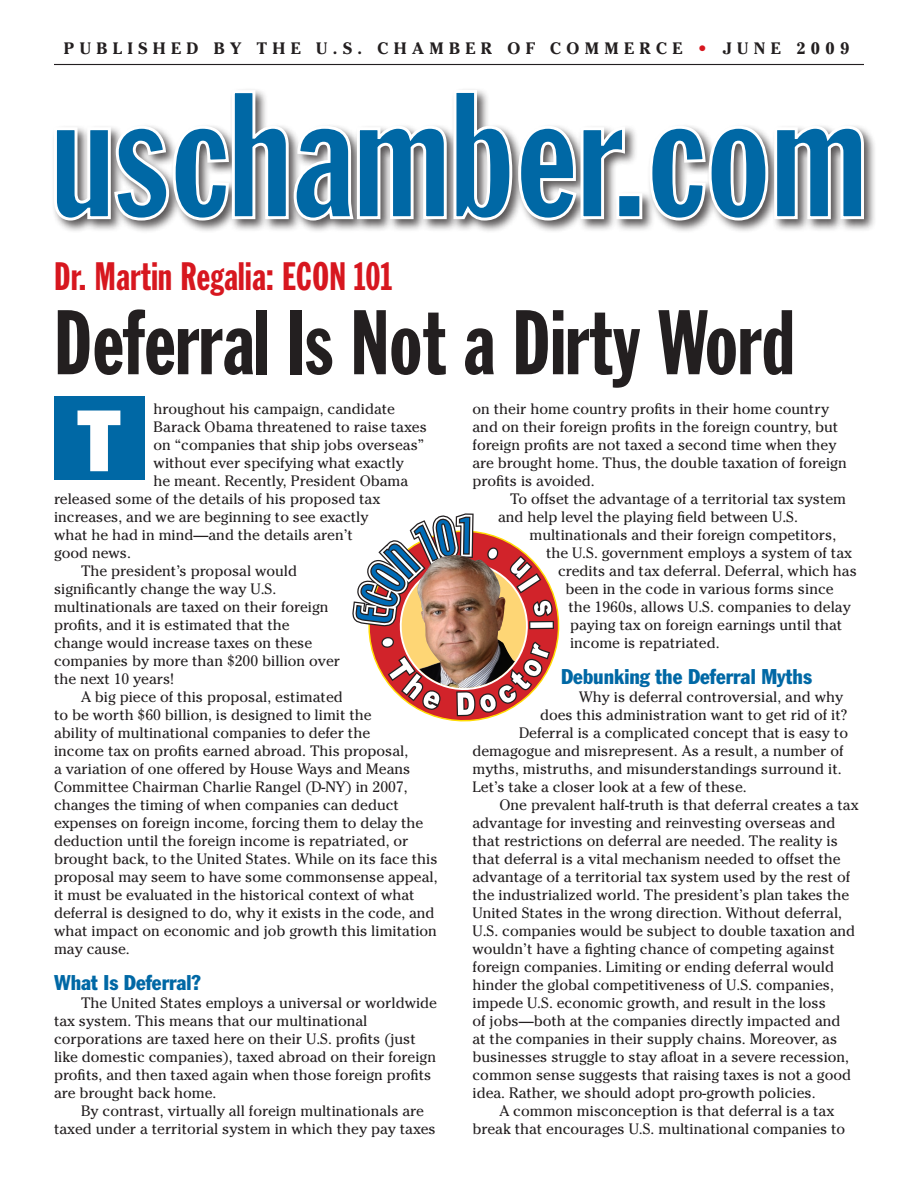
<style>
.page{position:relative;width:918px;height:1188px;background:#fff}
.page>*{position:absolute;margin:0;border:0;box-sizing:border-box;transform-origin:0 0}
._01_ECON__Header{font:90px "Franklin Gothic Extra Cond";color:#231f20}
.t1{font:800 88.5px "Franklin Gothic";color:#fff}
._02_Kicker{font:39px "Franklin Gothic Extra Cond";letter-spacing:.01em;color:#d7171f}
._04_Body__Sub_Head_A{font:condensed 21px "Franklin Gothic";color:#0068a5}
._02_BodyCopy__No_Ind{font:700 16.5px "Cheltenham";letter-spacing:.33em;color:#231f20}
._01_Body__Indent{font:15px/18px "Cheltenham";color:#231f20}
._02_BodyCopy__No_Ind-2{font:15px "Cheltenham";color:#231f20}
.s1{color:#d7171f}
</style>
<div class="page">
<svg style="left:352px;top:513px;width:207px;height:208px"></svg>
<img style="left:417px;top:555px;width:98px;height:140px">
<div style="left:54px;top:396px;width:90px;height:84px;background:#0068a5"></div>
<div style="left:51px;top:87px;width:826px;height:147px;background:#231f20;opacity:.75"></div>
<svg style="left:54px;top:90px;width:572px;height:131px"></svg>
<div style="left:616px;top:193px;width:26px;height:26px;background:#0068a5;border:3px solid #fff"></div>
<svg style="left:648px;top:124px;width:216px;height:97px"></svg>
<hr style="left:54px;top:64px;width:810px;height:1px;background:#231f20">
<p class="_02_BodyCopy__No_Ind" style="left:64px;top:38px;width:787px">PUBLISHED BY THE U.S. CHAMBER OF COMMERCE <span class="s1">•</span> JUNE 2009</p>
<p class="_02_Kicker" style="left:54px;top:256px;width:340px">Dr. Martin Regalia: ECON 101</p>
<p class="_01_ECON__Header" style="left:54px;top:295px;width:742px">Deferral Is Not a Dirty Word</p>
<p class="t1" style="left:77px;top:389px;width:46px">T</p>
<p class="_01_Body__Indent" style="left:472px;top:400px;width:376px">on their home country profits in their home country and on their foreign profits in the foreign country, but foreign profits are not taxed a second time when they are brought home. Thus, the double taxation of foreign profits is avoided.</p>
<p class="_01_Body__Indent" style="left:510px;top:490px;width:338px">To offset the advantage of a territorial tax system</p>
<p class="_01_Body__Indent" style="left:498px;top:508px;width:301px">and help level the playing field between U.S.</p>
<p class="_01_Body__Indent" style="left:530px;top:526px;width:308px">multinationals and their foreign competitors,</p>
<p class="_01_Body__Indent" style="left:546px;top:544px;width:307px">the U.S. government employs a system of tax</p>
<p class="_01_Body__Indent" style="left:558px;top:562px;width:300px">credits and tax deferral. Deferral, which has</p>
<p class="_01_Body__Indent" style="left:566px;top:580px;width:270px">been in the code in various forms since</p>
<p class="_01_Body__Indent" style="left:568px;top:598px;width:284px">the 1960s, allows U.S. companies to delay</p>
<p class="_01_Body__Indent" style="left:570px;top:616px;width:274px">paying tax on foreign earnings until that</p>
<p class="_01_Body__Indent" style="left:570px;top:634px;width:151px">income is repatriated.</p>
<p class="_04_Body__Sub_Head_A" style="left:561px;top:664px;width:252px">Debunking the Deferral Myths</p>
<p class="_01_Body__Indent" style="left:579px;top:688px;width:266px">Why is deferral controversial, and why</p>
<p class="_01_Body__Indent" style="left:540px;top:706px;width:309px">does this administration want to get rid of it?</p>
<p class="_01_Body__Indent" style="left:519px;top:724px;width:331px">Deferral is a complicated concept that is easy to</p>
<p class="_01_Body__Indent" style="left:472px;top:742px;width:373px">demagogue and misrepresent. As a result, a number of</p>
<p class="_01_Body__Indent" style="left:472px;top:760px;width:371px">myths, mistruths, and misunderstandings surround it.</p>
<p class="_01_Body__Indent" style="left:472px;top:778px;width:276px">Let’s take a closer look at a few of these.</p>
<p class="_01_Body__Indent" style="left:472px;top:796px;width:387px;text-indent:27px">One prevalent half-truth is that deferral creates a tax advantage for investing and reinvesting overseas and that restrictions on deferral are needed. The reality is that deferral is a vital mechanism needed to offset the advantage of a territorial tax system used by the rest of the industrialized world. The president’s plan takes the United States in the wrong direction. Without deferral, U.S. companies would be subject to double taxation and wouldn’t have a fighting chance of competing against foreign companies. Limiting or ending deferral would hinder the global competitiveness of U.S. companies, impede U.S. economic growth, and result in the loss<br>of jobs—both at the companies directly impacted and<br>at the companies in their supply chains. Moreover, as businesses struggle to stay afloat in a severe recession, common sense suggests that raising taxes is not a good idea. Rather, we should adopt pro-growth policies.</p>
<p class="_01_Body__Indent" style="left:472px;top:1102px;width:374px;text-indent:27px">A common misconception is that deferral is a tax break that encourages U.S. multinational companies to</p>
<p class="_02_BodyCopy__No_Ind-2" style="left:154px;top:400px;width:243px">hroughout his campaign, candidate</p>
<p class="_02_BodyCopy__No_Ind-2" style="left:154px;top:418px;width:275px">Barack Obama threatened to raise taxes</p>
<p class="_02_BodyCopy__No_Ind-2" style="left:154px;top:436px;width:272px">on “companies that ship jobs overseas”</p>
<p class="_02_BodyCopy__No_Ind-2" style="left:154px;top:454px;width:252px">without ever specifying what exactly</p>
<p class="_02_BodyCopy__No_Ind-2" style="left:154px;top:472px;width:256px">he meant. Recently, President Obama</p>
<p class="_02_BodyCopy__No_Ind-2" style="left:54px;top:490px;width:328px">released some of the details of his proposed tax</p>
<p class="_02_BodyCopy__No_Ind-2" style="left:54px;top:508px;width:316px">increases, and we are beginning to see exactly</p>
<p class="_02_BodyCopy__No_Ind-2" style="left:54px;top:526px;width:301px">what he had in mind—and the details aren’t</p>
<p class="_02_BodyCopy__No_Ind-2" style="left:54px;top:544px;width:79px">good news.</p>
<p class="_01_Body__Indent" style="left:54px;top:562px;width:288px;text-indent:27px">The president’s proposal would significantly change the way U.S. multinationals are taxed on their foreign profits, and it is estimated that the change would increase taxes on these companies by more than $200 billion over the next 10 years!</p>
<p class="_01_Body__Indent" style="left:54px;top:688px;width:385px;text-indent:27px">A big piece of this proposal, estimated<br>to be worth $60 billion, is designed to limit the<br>ability of multinational companies to defer the<br>income tax on profits earned abroad. This proposal,<br>a variation of one offered by House Ways and Means Committee Chairman Charlie Rangel (D-NY) in 2007, changes the timing of when companies can deduct expenses on foreign income, forcing them to delay the deduction until the foreign income is repatriated, or brought back, to the United States. While on its face this proposal may seem to have some commonsense appeal, it must be evaluated in the historical context of what deferral is designed to do, why it exists in the code, and what impact on economic and job growth this limitation may cause.</p>
<p class="_04_Body__Sub_Head_A" style="left:54px;top:970px;width:148px">What Is Deferral?</p>
<p class="_01_Body__Indent" style="left:54px;top:994px;width:385px;text-indent:27px">The United States employs a universal or worldwide tax system. This means that our multinational corporations are taxed here on their U.S. profits (just like domestic companies), taxed abroad on their foreign profits, and then taxed again when those foreign profits are brought back home.</p>
<p class="_01_Body__Indent" style="left:54px;top:1102px;width:383px;text-indent:27px">By contrast, virtually all foreign multinationals are taxed under a territorial system in which they pay taxes</p>
</div>
